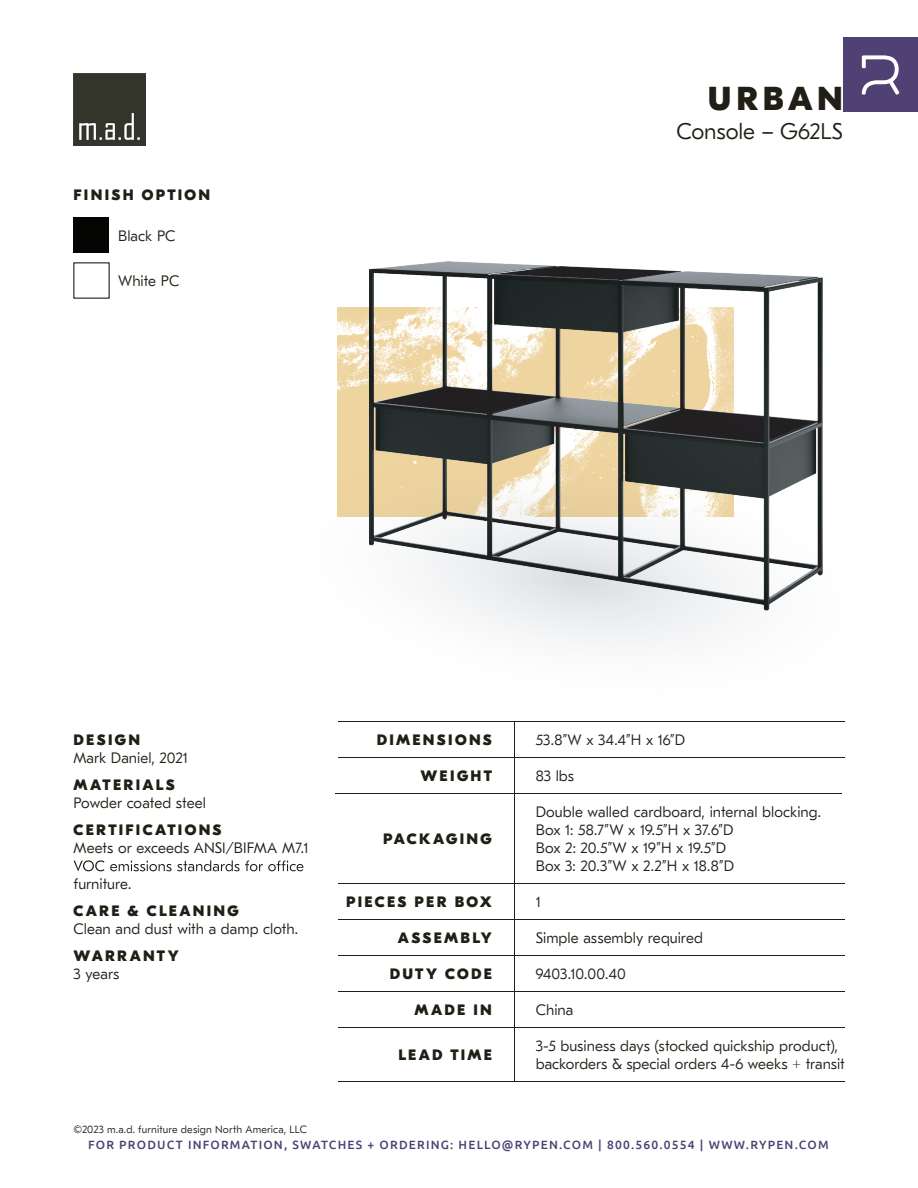
<style>
.page{position:relative;width:918px;height:1188px;background:#fff}
.page>*{position:absolute;margin:0;border:0;box-sizing:border-box;transform-origin:0 0}
.t1{font:800 33px "GT Eesti Display";letter-spacing:.135em;color:#211e16}
.t2{font:300 22.5px "GT Eesti Text";letter-spacing:-.005em;color:#211e16}
.t3{font:300 15px/18px "GT Eesti Text";color:#211e16}
.t4{font:800 15px "GT Eesti Display";letter-spacing:.155em;color:#211e16}
.t5{font:500 12px "Ubuntu";letter-spacing:.1em;color:#4f4174}
.t6{font:300 10.5px "GT Eesti Text";letter-spacing:.015em;color:#211e16}
</style>
<div class="page">
<img style="left:338px;top:308px;width:32px;height:144px">
<img style="left:337px;top:452px;width:486px;height:192px">
<hr style="left:338px;top:1081px;width:507px;height:1px;background:#211e16">
<hr style="left:338px;top:1027px;width:507px;height:1px;background:#211e16">
<hr style="left:338px;top:991px;width:507px;height:1px;background:#211e16">
<hr style="left:338px;top:955px;width:507px;height:1px;background:#211e16">
<hr style="left:338px;top:919px;width:507px;height:1px;background:#211e16">
<hr style="left:338px;top:883px;width:507px;height:1px;background:#211e16">
<hr style="left:336px;top:793px;width:506px;height:1px;background:#211e16">
<hr style="left:338px;top:757px;width:507px;height:1px;background:#211e16">
<svg style="left:74px;top:860px;width:229px;height:11px"></svg>
<img style="left:74px;top:74px;width:71px;height:72px">
<img style="left:370px;top:261px;width:452px;height:349px">
<hr style="left:514px;top:721px;width:1px;height:361px;background:#211e16">
<hr style="left:338px;top:721px;width:507px;height:1px;background:#211e16">
<div style="left:74px;top:218px;width:36px;height:36px;background:#040503"></div>
<div style="left:843px;top:38px;width:75px;height:74px;background:#4f4174"></div>
<svg style="left:862px;top:55px;width:37px;height:40px"></svg>
<p class="t4" style="left:74px;top:186px;width:138px">FINISH OPTION</p>
<p class="t3" style="left:118px;top:227px;width:59px">Black PC</p>
<p class="t3" style="left:118px;top:272px;width:63px">White PC</p>
<h1 class="t1" style="left:708px;top:80px;width:136px">URBAN</h1>
<h2 class="t2" style="left:676px;top:119px;width:168px">Console – G62LS</h2>
<p class="t4" style="left:74px;top:732px;width:68px">DESIGN</p>
<p class="t3" style="left:73px;top:749px;width:116px">Mark Daniel, 2021</p>
<p class="t4" style="left:74px;top:777px;width:103px">MATERIALS</p>
<p class="t3" style="left:73px;top:794px;width:134px">Powder coated steel</p>
<p class="t4" style="left:74px;top:822px;width:150px">CERTIFICATIONS</p>
<p class="t3" style="left:73px;top:839px;width:237px">Meets or exceeds ANSI/BIFMA M7.1</p>
<p class="t3" style="left:74px;top:875px;width:59px">furniture.</p>
<p class="t4" style="left:74px;top:903px;width:167px">CARE &amp; CLEANING</p>
<p class="t3" style="left:74px;top:920px;width:226px">Clean and dust with a damp cloth.</p>
<p class="t4" style="left:74px;top:948px;width:107px">WARRANTY</p>
<p class="t3" style="left:73px;top:965px;width:47px">3 years</p>
<p class="t6" style="left:74px;top:1123px;width:235px">©2023 m.a.d. furniture design North America, LLC</p>
<p class="t4" style="left:377px;top:732px;width:117px">DIMENSIONS</p>
<p class="t3" style="left:536px;top:731px;width:151px">53.8”W x 34.4”H x 16”D</p>
<p class="t4" style="left:421px;top:768px;width:73px">WEIGHT</p>
<p class="t3" style="left:536px;top:767px;width:40px">83 lbs</p>
<p class="t4" style="left:383px;top:831px;width:110px">PACKAGING</p>
<p class="t3" style="left:536px;top:803px;width:287px">Double walled cardboard, internal blocking.<br>Box 1: 58.7”W x 19.5”H x 37.6”D<br>Box 2: 20.5”W x 19”H x 19.5”D<br>Box 3: 20.3”W x 2.2”H x 18.8”D</p>
<p class="t4" style="left:346px;top:894px;width:147px">PIECES PER BOX</p>
<p class="t3" style="left:536px;top:893px;width:6px">1</p>
<p class="t4" style="left:398px;top:930px;width:96px">ASSEMBLY</p>
<p class="t3" style="left:536px;top:929px;width:169px">Simple assembly required</p>
<p class="t4" style="left:390px;top:966px;width:104px">DUTY CODE</p>
<p class="t3" style="left:536px;top:965px;width:92px">9403.10.00.40</p>
<p class="t4" style="left:414px;top:1002px;width:79px">MADE IN</p>
<p class="t3" style="left:536px;top:1001px;width:39px">China</p>
<p class="t4" style="left:398px;top:1047px;width:95px">LEAD TIME</p>
<p class="t3" style="left:536px;top:1037px;width:311px">3-5 business days (stocked quickship product), backorders &amp; special orders 4-6 weeks + transit</p>
<p class="t5" style="left:88px;top:1137px;width:742px">FOR PRODUCT INFORMATION, SWATCHES + ORDERING: HELLO@RYPEN.COM | 800.560.0554 | WWW.RYPEN.COM</p>
</div>
